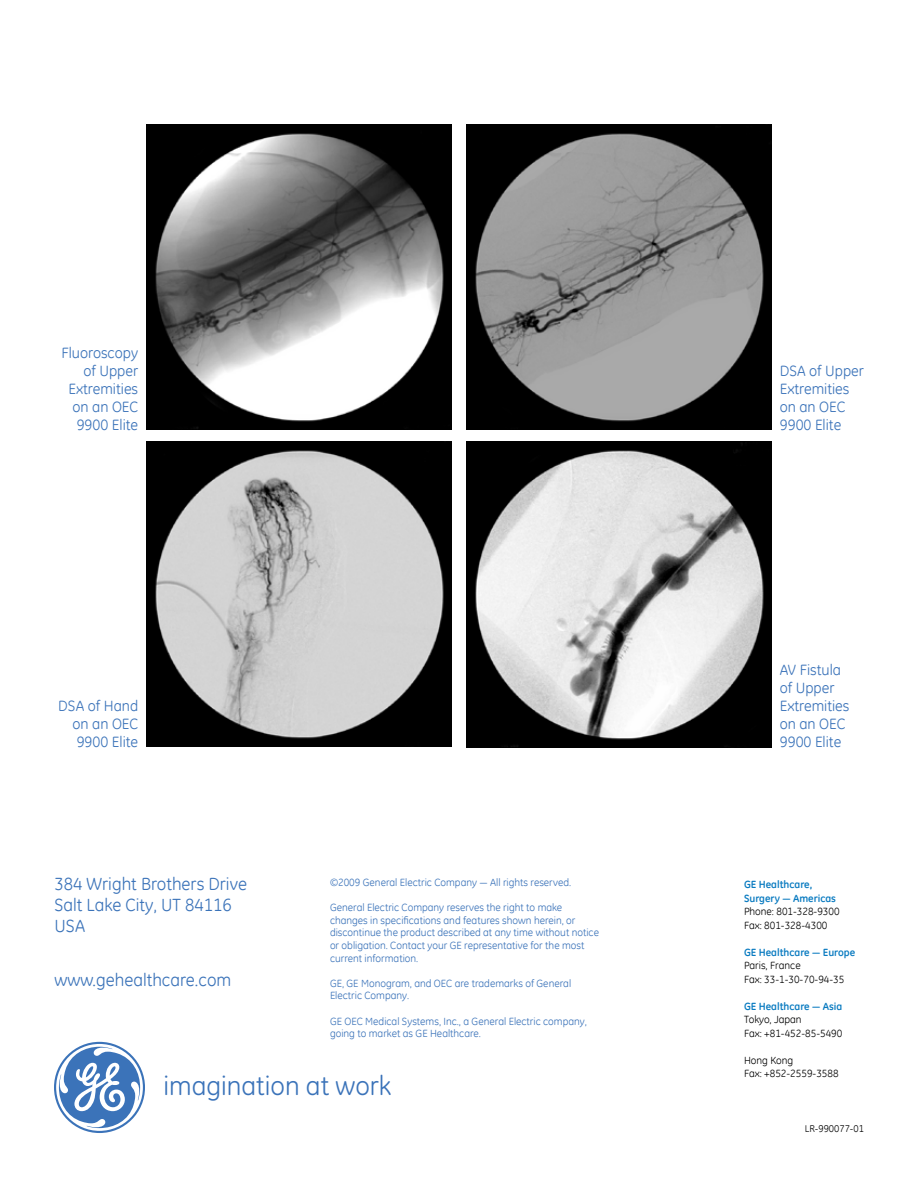
<style>
.page{position:relative;width:918px;height:1188px;background:#fff}
.page>*{position:absolute;margin:0;border:0;box-sizing:border-box;transform-origin:0 0}
.t1{font:126.3px "GE Logo Font";color:#3b73b9}
.t2{font:27.15px "GE Inspira";color:#3b73b9}
.t3{font:17.7px/21.3px "GE Inspira";color:#3b73b9}
.t4{font:15px/18px "GE Inspira";color:#3b73b9}
.t5{font:10.5px/12.6px "GE Inspira";color:#3b73b9}
.t6{font:10.5px/13.5px "GE Inspira";color:#000}
.t7{font:700 10.5px/13.5px "GE Inspira";color:#087ac0}
.t8{font:9.9px "GE Inspira";color:#000}
</style>
<div class="page">
<img style="left:147px;top:125px;width:305px;height:305px">
<img style="left:147px;top:442px;width:305px;height:305px">
<img style="left:466px;top:125px;width:305px;height:305px">
<img style="left:466px;top:442px;width:305px;height:305px">
<h3 class="t4" style="left:61px;top:343px;width:78px;text-align:right">Fluoroscopy of Upper<br>Extremities on an OEC<br>9900 Elite</h3>
<h3 class="t4" style="left:72px;top:696px;width:67px;text-align:justify;text-indent:-14px">DSA of Hand on an OEC 9900 Elite</h3>
<h3 class="t3" style="left:54px;top:872px;width:194px">384 Wright Brothers Drive<br>Salt Lake City, UT 84116<br>USA</h3>
<p class="t5" style="left:330px;top:876px;width:243px">©2009 General Electric Company — All rights reserved.</p>
<p class="t5" style="left:330px;top:901px;width:271px">General Electric Company reserves the right to make changes in specifications and features shown herein, or discontinue the product described at any time without notice or obligation. Contact your GE representative for the most current information.</p>
<p class="t5" style="left:330px;top:977px;width:243px">GE, GE Monogram, and OEC are trademarks of General<br>Electric Company.</p>
<p class="t5" style="left:330px;top:1014px;width:258px">GE OEC Medical Systems, Inc., a General Electric company, going to market as GE Healthcare.</p>
<h3 class="t3" style="left:54px;top:968px;width:179px">www.gehealthcare.com</h3>
<h1 class="t1" style="left:54px;top:1016px;width:93px">g</h1>
<h2 class="t2" style="left:163px;top:1071px;width:230px">imagination at work</h2>
<h3 class="t4" style="left:780px;top:361px;width:86px">DSA of Upper<br>Extremities on an OEC<br>9900 Elite</h3>
<h3 class="t4" style="left:780px;top:660px;width:71px">AV Fistula of Upper<br>Extremities on an OEC<br>9900 Elite</h3>
<p class="t7" style="left:744px;top:878px;width:94px">GE Healthcare,<br>Surgery — Americas</p>
<p class="t6" style="left:744px;top:905px;width:97px">Phone: 801-328-9300<br>Fax: 801-328-4300</p>
<p class="t7" style="left:744px;top:945px;width:113px">GE Healthcare — Europe</p>
<p class="t6" style="left:744px;top:959px;width:102px">Paris, France<br>Fax: 33-1-30-70-94-35</p>
<p class="t7" style="left:744px;top:999px;width:100px">GE Healthcare — Asia</p>
<p class="t6" style="left:744px;top:1013px;width:100px">Tokyo, Japan<br>Fax: +81-452-85-5490</p>
<p class="t6" style="left:744px;top:1053px;width:96px">Hong Kong<br>Fax: +852-2559-3588</p>
<p class="t8" style="left:805px;top:1122px;width:61px">LR-990077-01</p>
</div>
